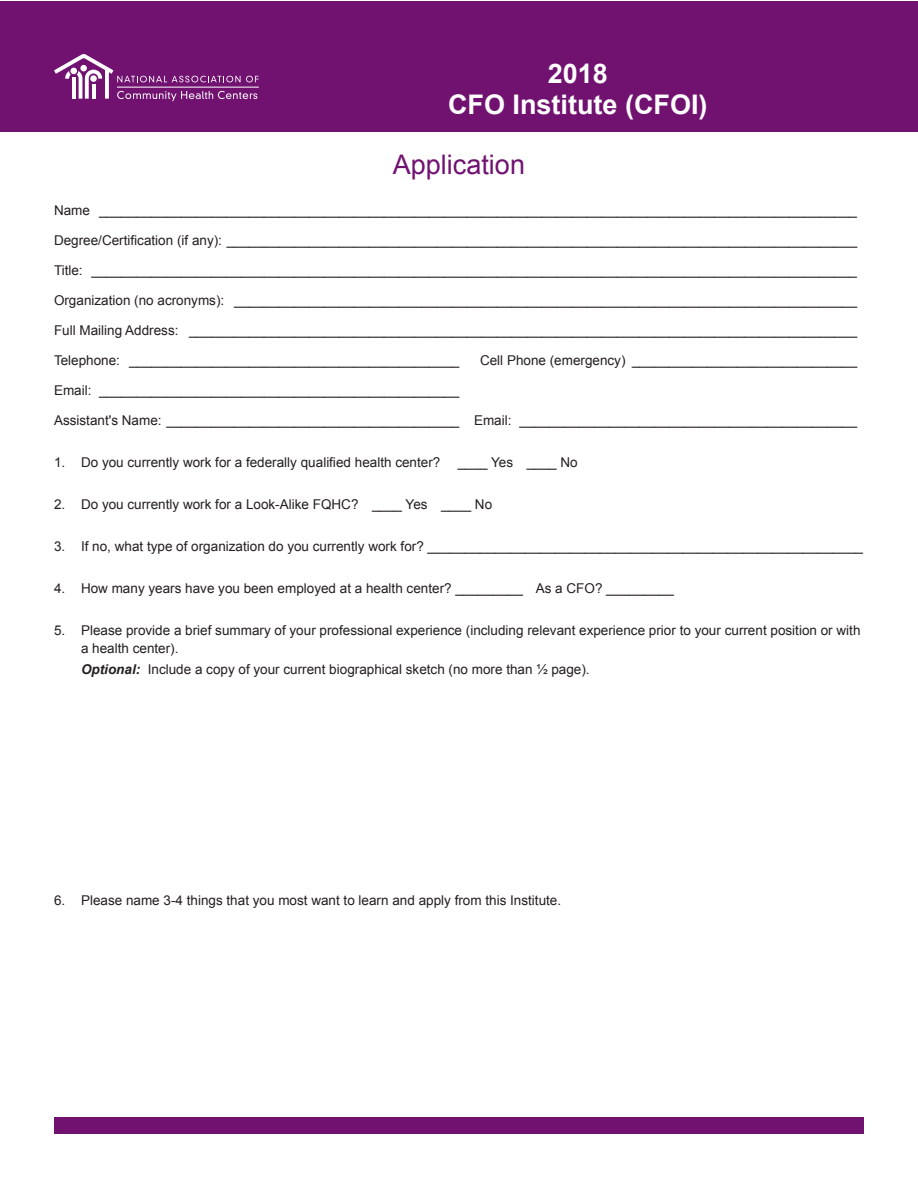
<style>
.page{position:relative;width:918px;height:1188px;background:#fff}
.page>*{position:absolute;margin:0;border:0;box-sizing:border-box;transform-origin:0 0}
.FGMtext{font:700 27px/31.5px "Arial";color:#fff;text-align:center}
.NEW_ag_text{font:27px "Arial";color:#711271}
.NEW_ag_text-2{font:13.5px/18px "Arial";color:#231f20}
.s1{font-weight:700;font-style:italic}
</style>
<div class="page">
<div style="left:54px;top:1118px;width:810px;height:16px;background:#711271"></div>
<div style="left:0;top:1px;width:918px;height:130px;background:#711271"></div>
<svg style="left:54px;top:54px;width:204px;height:47px"></svg>
<hr style="left:117px;top:87px;width:142px;height:1px;background:#fff">
<p class="FGMtext" style="left:448px;top:58px;width:261px">2018<br>CFO Institute (CFOI)</p>
<p class="NEW_ag_text" style="left:393px;top:147px;width:134px">Application</p>
<p class="NEW_ag_text-2" style="left:54px;top:201px;width:805px">Name _____________________________________________________________________________________________________</p>
<p class="NEW_ag_text-2" style="left:54px;top:231px;width:805px">Degree/Certification (if any): ____________________________________________________________________________________</p>
<p class="NEW_ag_text-2" style="left:54px;top:261px;width:805px">Title: ______________________________________________________________________________________________________</p>
<p class="NEW_ag_text-2" style="left:54px;top:291px;width:805px">Organization (no acronyms): ___________________________________________________________________________________</p>
<p class="NEW_ag_text-2" style="left:54px;top:321px;width:805px">Full Mailing Address: _________________________________________________________________________________________</p>
<p class="NEW_ag_text-2" style="left:54px;top:351px;width:407px">Telephone: ____________________________________________</p>
<p class="NEW_ag_text-2" style="left:480px;top:351px;width:379px">Cell Phone (emergency) ______________________________</p>
<p class="NEW_ag_text-2" style="left:54px;top:381px;width:407px">Email: ________________________________________________</p>
<p class="NEW_ag_text-2" style="left:54px;top:411px;width:805px">Assistant's Name: _______________________________________ Email: _____________________________________________</p>
<p class="NEW_ag_text-2" style="left:54px;top:453px;width:388px">1. Do you currently work for a federally qualified health center?</p>
<p class="NEW_ag_text-2" style="left:458px;top:453px;width:122px">____ Yes ____ No</p>
<p class="NEW_ag_text-2" style="left:54px;top:495px;width:440px">2. Do you currently work for a Look-Alike FQHC? ____ Yes ____ No</p>
<p class="NEW_ag_text-2" style="left:54px;top:537px;width:811px">3. If no, what type of organization do you currently work for? __________________________________________________________</p>
<p class="NEW_ag_text-2" style="left:54px;top:579px;width:621px">4. How many years have you been employed at a health center? _________ As a CFO? _________</p>
<p class="NEW_ag_text-2" style="left:81px;top:621px;width:781px;text-indent:-27px">5. Please provide a brief summary of your professional experience (including relevant experience prior to your current position or with a health center).</p>
<p class="NEW_ag_text-2" style="left:81px;top:660px;width:510px"><span class="s1">Optional:</span> Include a copy of your current biographical sketch (no more than ½ page).</p>
<p class="NEW_ag_text-2" style="left:54px;top:891px;width:509px">6. Please name 3-4 things that you most want to learn and apply from this Institute.</p>
</div>
